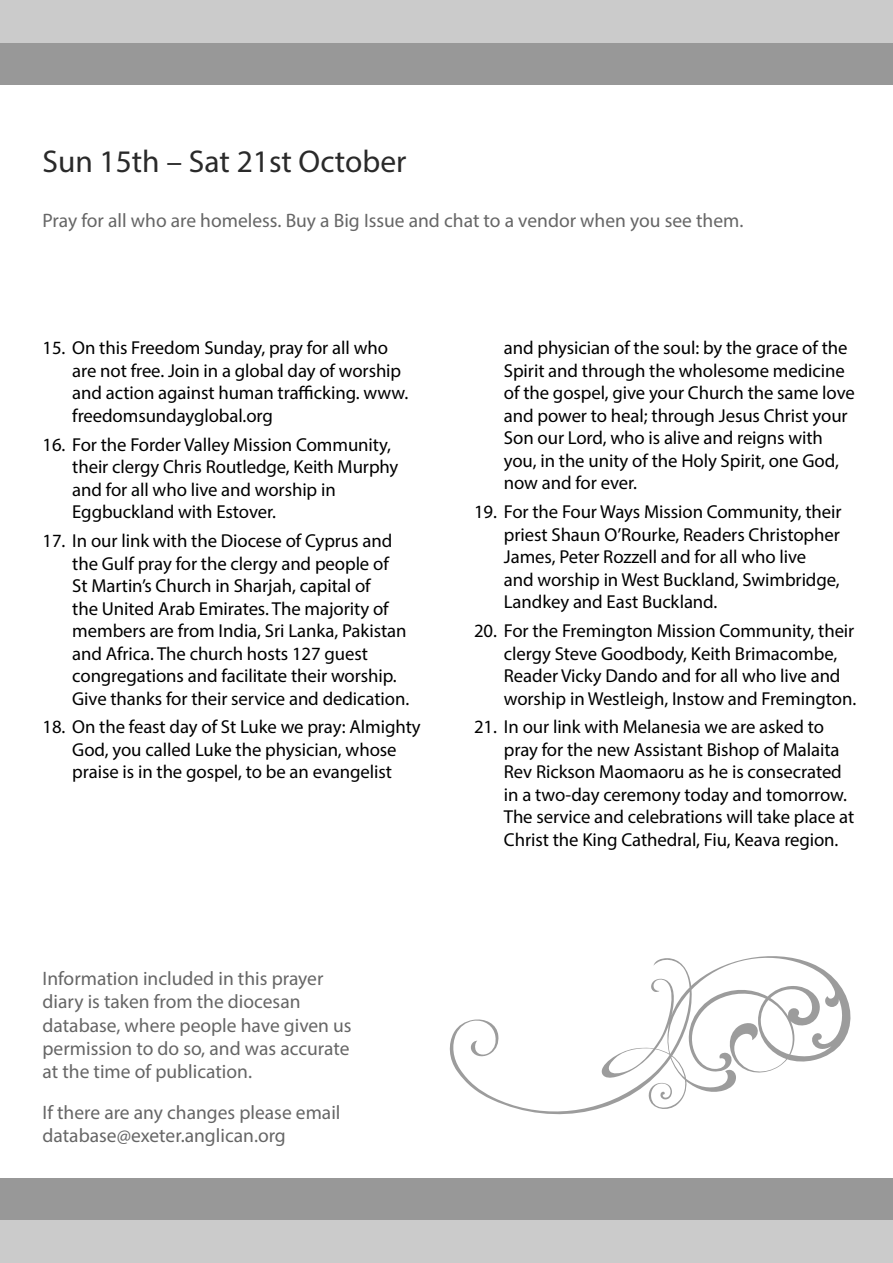
<style>
.page{position:relative;width:893px;height:1263px;background:#fff}
.page>*{position:absolute;margin:0;border:0;box-sizing:border-box;transform-origin:0 0}
.DateHeading{font:31.5px "Myriad Pro";color:#2a2a2a}
.PDDisclaimer{font:19.5px/23.4px "Myriad Pro";color:#666}
.WeekDescriptor{font:19.5px "Myriad Pro";color:#666}
.t1{font:18.75px/22.5px "Myriad Pro";letter-spacing:-.005em;color:#000}
</style>
<div class="page">
<div style="left:0;top:43px;width:893px;height:42px;background:#989898"></div>
<div style="left:0;top:0;width:893px;height:43px;background:#cbcbcb"></div>
<div style="left:0;top:1178px;width:893px;height:42px;background:#989898"></div>
<div style="left:0;top:1220px;width:893px;height:43px;background:#cbcbcb"></div>
<svg style="left:449px;top:956px;width:402px;height:159px"></svg>
<svg style="left:607px;top:992px;width:83px;height:85px"></svg>
<svg style="left:760px;top:987px;width:53px;height:67px"></svg>
<p class="DateHeading" style="left:43px;top:142px;width:365px">Sun 15th – Sat 21st October</p>
<p class="WeekDescriptor" style="left:43px;top:209px;width:702px">Pray for all who are homeless. Buy a Big Issue and chat to a vendor when you see them.</p>
<p class="t1" style="left:72px;top:336px;width:337px;text-indent:-30px">15. On this Freedom Sunday, pray for all who are not free. Join in a global day of worship and action against human trafficking. www. freedomsundayglobal.org</p>
<p class="t1" style="left:72px;top:433px;width:328px;text-indent:-30px">16. For the Forder Valley Mission Community, their clergy Chris Routledge, Keith Murphy and for all who live and worship in Eggbuckland with Estover.</p>
<p class="t1" style="left:72px;top:529px;width:338px;text-indent:-30px">17. In our link with the Diocese of Cyprus and the Gulf pray for the clergy and people of<br>St Martin’s Church in Sharjah, capital of<br>the United Arab Emirates. The majority of members are from India, Sri Lanka, Pakistan and Africa. The church hosts 127 guest congregations and facilitate their worship.<br>Give thanks for their service and dedication.</p>
<p class="t1" style="left:43px;top:716px;width:380px;text-align:center">18. On the feast day of St Luke we pray: Almighty<br>God, you called Luke the physician, whose<br>praise is in the gospel, to be an evangelist</p>
<p class="PDDisclaimer" style="left:43px;top:966px;width:311px">Information included in this prayer diary is taken from the diocesan database, where people have given us permission to do so, and was accurate at the time of publication.</p>
<p class="PDDisclaimer" style="left:43px;top:1100px;width:299px">If there are any changes please email database@exeter.anglican.org</p>
<p class="t1" style="left:504px;top:336px;width:352px">and physician of the soul: by the grace of the Spirit and through the wholesome medicine of the gospel, give your Church the same love and power to heal; through Jesus Christ your Son our Lord, who is alive and reigns with you, in the unity of the Holy Spirit, one God, now and for ever.</p>
<p class="t1" style="left:504px;top:500px;width:339px;text-indent:-30px">19. For the Four Ways Mission Community, their priest Shaun O’Rourke, Readers Christopher James, Peter Rozzell and for all who live<br>and worship in West Buckland, Swimbridge, Landkey and East Buckland.</p>
<p class="t1" style="left:504px;top:619px;width:354px;text-indent:-30px">20. For the Fremington Mission Community, their clergy Steve Goodbody, Keith Brimacombe, Reader Vicky Dando and for all who live and worship in Westleigh, Instow and Fremington.</p>
<p class="t1" style="left:504px;top:716px;width:352px;text-indent:-30px">21. In our link with Melanesia we are asked to pray for the new Assistant Bishop of Malaita Rev Rickson Maomaoru as he is consecrated in a two-day ceremony today and tomorrow.<br>The service and celebrations will take place at Christ the King Cathedral, Fiu, Keava region.</p>
</div>
